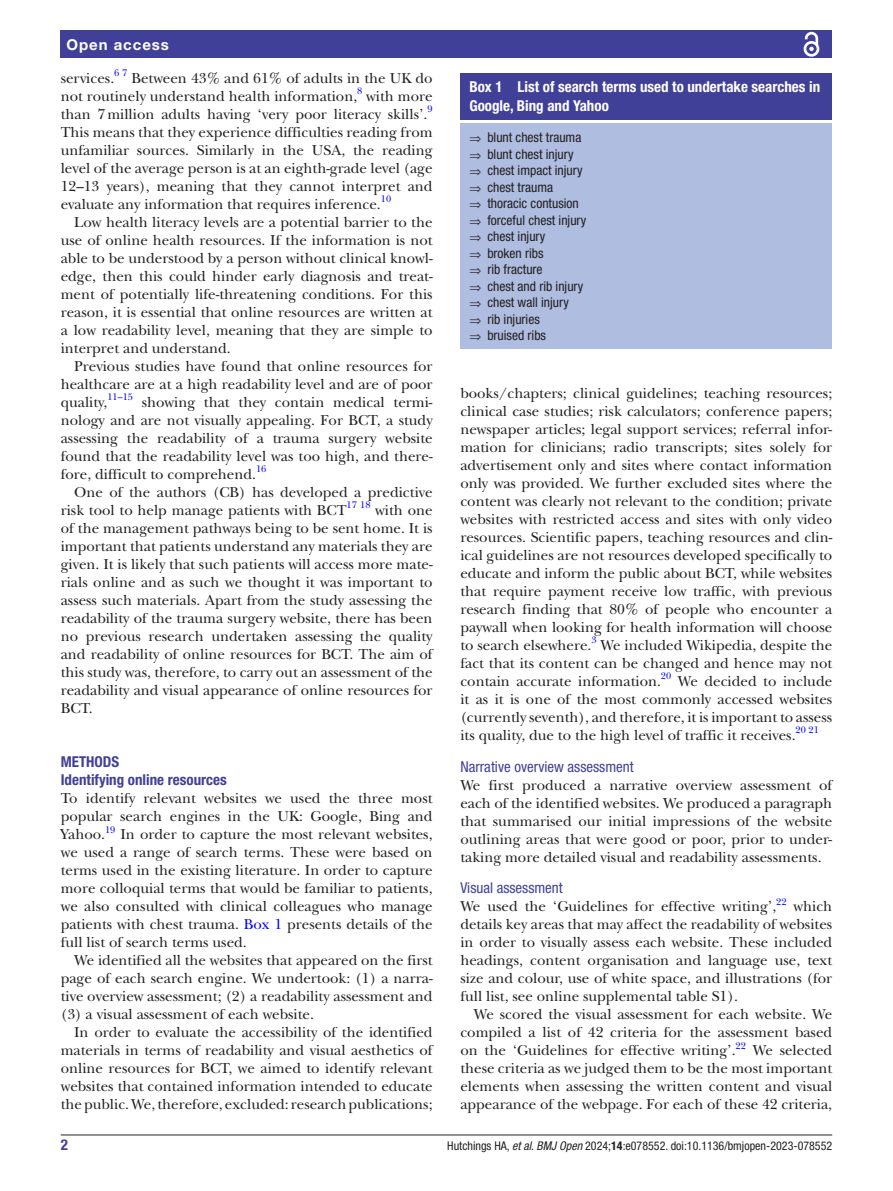
<style>
.page{position:relative;width:893px;height:1191px;background:#fff}
.page>*{position:absolute;margin:0;border:0;box-sizing:border-box;transform-origin:0 0}
.t1{font:15px/18px "New Baskerville";color:#231f20;text-align:justify}
.t2{font:700 condensed 15px/18px "Helvetica Neue LT Std";color:#fff}
.t3{font:condensed 15px "Helvetica Neue LT Std";color:#414099}
.t4{font:700 condensed 15px/18px "Helvetica Neue LT Std";color:#414099}
.t5{font:700 15px "Helvetica Neue LT Std";letter-spacing:.065em;color:#fff}
.t6{font:condensed 13.5px/16.5px "Helvetica Neue LT Std";color:#231f20}
.t7{font:condensed 12px "Helvetica Neue LT Std";color:#231f20}
.t8{font:9.9px "New Baskerville";color:#00f}
.s1{color:#00f}
.s2{font-style:italic}
.s3{font-weight:700}
</style>
<div class="page">
<hr style="left:61px;top:1134px;width:771px;height:1px;background:#231f20">
<div style="left:61px;top:31px;width:771px;height:27px;background:#414099"></div>
<svg style="left:803px;top:31px;width:17px;height:26px"></svg>
<div style="left:460px;top:73px;width:372px;height:46px;background:#414099"></div>
<div style="left:460px;top:124px;width:372px;height:225px;background:#afbde1"></div>
<p class="t5" style="left:66px;top:35px;width:104px">Open access</p>
<p class="t1" style="left:61px;top:69px;width:55px">services.</p>
<p class="t8" style="left:114px;top:67px;width:15px">6 7</p>
<p class="t1" style="left:61px;top:69px;width:373px;text-indent:71px">Between 43% and 61% of adults in the UK do not routinely understand health information,</p>
<p class="t8" style="left:357px;top:85px;width:7px">8</p>
<p class="t1" style="left:61px;top:87px;width:373px;text-indent:306px">with more than 7million adults having ‘very poor literacy skills’.</p>
<p class="t8" style="left:427px;top:103px;width:7px">9</p>
<p class="t1" style="left:61px;top:123px;width:373px">This means that they experience difficulties reading from unfamiliar sources. Similarly in the USA, the reading level of the average person is at an eighth-grade level (age 12–13 years), meaning that they cannot interpret and evaluate any information that requires inference.</p>
<p class="t8" style="left:381px;top:193px;width:12px">10</p>
<p class="t1" style="left:61px;top:213px;width:373px;text-indent:14px">Low health literacy levels are a potential barrier to the use of online health resources. If the information is not able to be understood by a person without clinical knowl&shy;edge, then this could hinder early diagnosis and treat&shy;ment of potentially life-threatening conditions. For this reason, it is essential that online resources are written at a low readability level, meaning that they are simple to interpret and understand.</p>
<p class="t1" style="left:61px;top:357px;width:373px;text-indent:14px">Previous studies have found that online resources for healthcare are at a high readability level and are of poor quality,</p>
<p class="t8" style="left:107px;top:391px;width:27px">11–15</p>
<p class="t1" style="left:61px;top:393px;width:373px;text-indent:81px">showing that they contain medical termi&shy;nology and are not visually appealing. For BCT, a study assessing the readability of a trauma surgery website found that the readability level was too high, and there&shy;fore, difficult to comprehend.<sup>16</sup></p>
<p class="t1" style="left:61px;top:483px;width:373px;text-indent:14px">One of the authors (CB) has developed a predictive risk tool to help manage patients with BCT</p>
<p class="t8" style="left:347px;top:499px;width:25px">17 18</p>
<p class="t1" style="left:61px;top:501px;width:373px;text-indent:315px">with one of the management pathways being to be sent home. It is important that patients understand any materials they are given. It is likely that such patients will access more mate&shy;rials online and as such we thought it was important to assess such materials. Apart from the study assessing the readability of the trauma surgery website, there has been no previous research undertaken assessing the quality and readability of online resources for BCT. The aim of this study was, therefore, to carry out an assessment of the readability and visual appearance of online resources for BCT.</p>
<p class="t4" style="left:61px;top:752px;width:167px">METHODS<br>Identifying online resources</p>
<p class="t1" style="left:61px;top:789px;width:373px">To identify relevant websites we used the three most popular search engines in the UK: Google, Bing and Yahoo.</p>
<p class="t8" style="left:105px;top:823px;width:12px">19</p>
<p class="t1" style="left:61px;top:825px;width:373px;text-indent:60px">In order to capture the most relevant websites, we used a range of search terms. These were based on terms used in the existing literature. In order to capture more colloquial terms that would be familiar to patients, we also consulted with clinical colleagues who manage patients with chest trauma. <span class="s1">Box 1</span> presents details of the full list of search terms used.</p>
<p class="t1" style="left:61px;top:951px;width:373px;text-indent:14px">We identified all the websites that appeared on the first page of each search engine. We undertook: (1) a narra&shy;tive overview assessment; (2) a readability assessment and (3) a visual assessment of each website.</p>
<p class="t1" style="left:61px;top:1023px;width:373px;text-indent:14px">In order to evaluate the accessibility of the identified materials in terms of readability and visual aesthetics of online resources for BCT, we aimed to identify relevant websites that contained information intended to educate the public. We, therefore, excluded: research publications;</p>
<p class="t2" style="left:469px;top:78px;width:352px">Box 1 List of search terms used to undertake searches in<br>Google, Bing and Yahoo</p>
<p class="t6" style="left:469px;top:129px;width:118px">⇒ blunt chest trauma ⇒ blunt chest injury ⇒ chest impact injury ⇒ chest trauma<br>⇒ thoracic contusion ⇒ forceful chest injury ⇒ chest injury<br>⇒ broken ribs<br>⇒ rib fracture<br>⇒ chest and rib injury ⇒ chest wall injury<br>⇒ rib injuries<br>⇒ bruised ribs</p>
<p class="t1" style="left:460px;top:384px;width:373px">books/chapters; clinical guidelines; teaching resources; clinical case studies; risk calculators; conference papers; newspaper articles; legal support services; referral infor&shy;mation for clinicians; radio transcripts; sites solely for advertisement only and sites where contact information only was provided. We further excluded sites where the content was clearly not relevant to the condition; private websites with restricted access and sites with only video resources. Scientific papers, teaching resources and clin&shy;ical guidelines are not resources developed specifically to educate and inform the public about BCT, while websites that require payment receive low traffic, with previous research finding that 80% of people who encounter a paywall when looking for health information will choose to search elsewhere.<sup>3</sup> We included Wikipedia, despite the fact that its content can be changed and hence may not contain accurate information.</p>
<p class="t8" style="left:661px;top:670px;width:12px">20</p>
<p class="t1" style="left:460px;top:672px;width:373px;text-indent:217px">We decided to include it as it is one of the most commonly accessed websites (currently seventh), and therefore, it is important to assess its quality, due to the high level of traffic it receives.</p>
<p class="t8" style="left:796px;top:724px;width:25px">20 21</p>
<p class="t3" style="left:460px;top:757px;width:175px">Narrative overview assessment</p>
<p class="t1" style="left:460px;top:776px;width:373px">We first produced a narrative overview assessment of each of the identified websites. We produced a paragraph that summarised our initial impressions of the website outlining areas that were good or poor, prior to under&shy;taking more detailed visual and readability assessments.</p>
<p class="t3" style="left:460px;top:879px;width:104px">Visual assessment</p>
<p class="t1" style="left:460px;top:897px;width:328px">We used the ‘Guidelines for effective writing’,<sup>22</sup></p>
<p class="t1" style="left:460px;top:897px;width:373px;text-indent:333px">which details key areas that may affect the readability of websites in order to visually assess each website. These included headings, content organisation and language use, text size and colour, use of white space, and illustrations (for full list, see online supplemental table S1).</p>
<p class="t1" style="left:460px;top:1005px;width:373px;text-indent:14px">We scored the visual assessment for each website. We compiled a list of 42 criteria for the assessment based on the ‘Guidelines for effective writing’.</p>
<p class="t8" style="left:736px;top:1039px;width:12px">22</p>
<p class="t1" style="left:460px;top:1041px;width:373px;text-indent:292px">We selected these criteria as we judged them to be the most important elements when assessing the written content and visual appearance of the webpage. For each of these 42 criteria,</p>
<p class="t4" style="left:61px;top:1135px;width:9px">2</p>
<p class="t7" style="left:447px;top:1138px;width:386px">Hutchings HA, <span class="s2">et al</span>. <span class="s2">BMJ Open</span> 2024;<span class="s3">14</span>:e078552. doi:10.1136/bmjopen-2023-078552</p>
</div>
